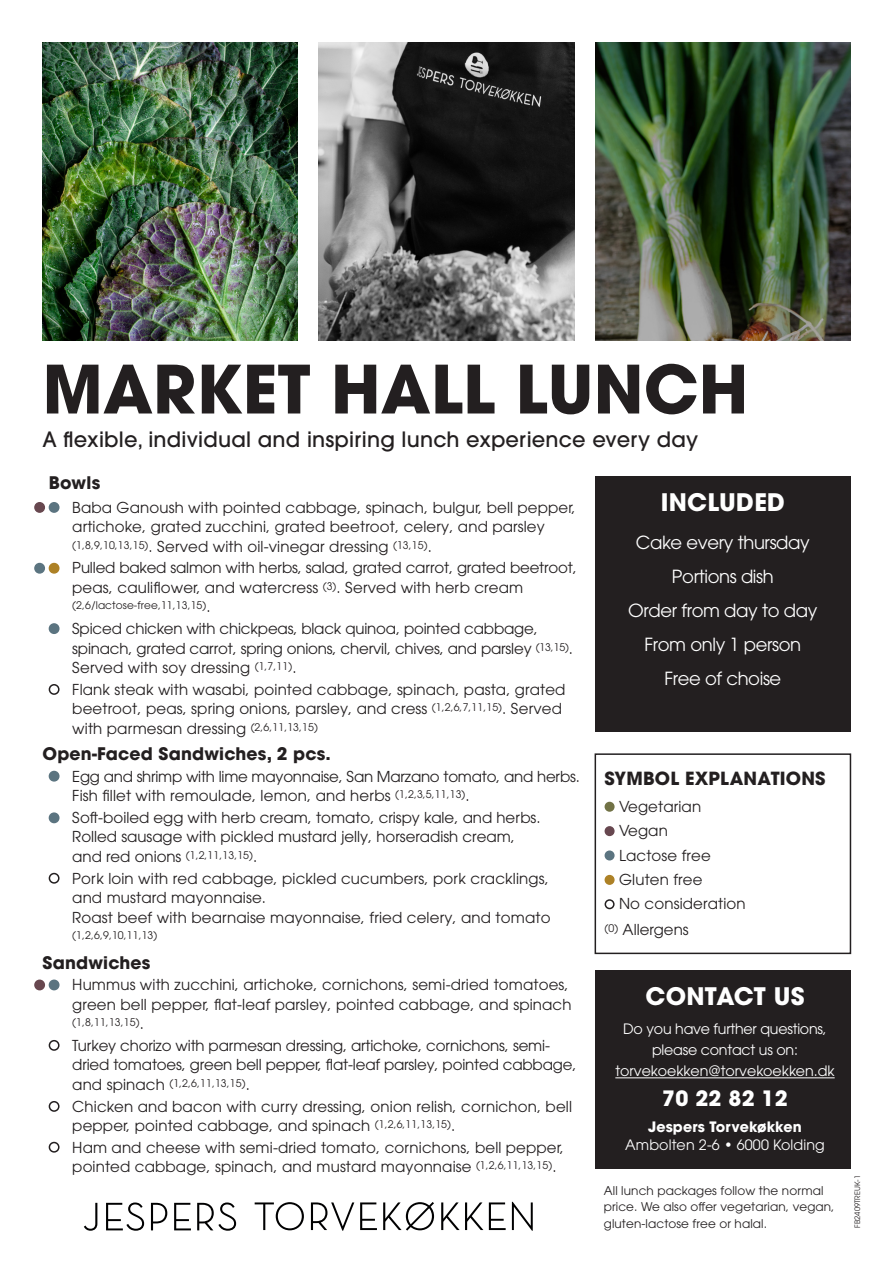
<style>
.page{position:relative;width:893px;height:1263px;background:#fff}
.page>*{position:absolute;margin:0;border:0;box-sizing:border-box;transform-origin:0 0}
.t1{font:700 66px "ITC Avant Garde Pro";color:#231f20}
.t2{font:700 24px "ITC Avant Garde Pro";letter-spacing:.01em;color:#fff}
.t3{font:500 21px "ITC Avant Garde Pro";letter-spacing:.01em;color:#231f20}
.t4{font:700 21px "ITC Avant Garde Pro";letter-spacing:.01em;color:#fff}
.t5{font:18px/34px "ITC Avant Garde Pro";letter-spacing:-.02em;color:#fff;text-align:center}
.t6{font:700 18px "ITC Avant Garde Pro";letter-spacing:.01em;color:#231f20}
.t7{font:700 17.25px "ITC Avant Garde Pro";letter-spacing:.01em;color:#231f20}
.t8{font:15px/19.5px "ITC Avant Garde Pro";letter-spacing:.01em;color:#231f20}
.t9{font:15px/19.5px "ITC Avant Garde Pro";letter-spacing:-.01em;color:#231f20}
.t10{font:15px/19.5px "ITC Avant Garde Pro";letter-spacing:-.015em;color:#231f20}
.t11{font:14.25px/21px "ITC Avant Garde Std";letter-spacing:-.015em;color:#fff;text-align:center}
.t12{font:14.25px "ITC Avant Garde Std";letter-spacing:.01em;color:#fff}
.t13{font:700 14.25px "ITC Avant Garde Pro";letter-spacing:.01em;color:#fff}
.t14{font:12px/16.5px "ITC Avant Garde Std";letter-spacing:.01em;color:#231f20}
.t15{font:10.5px "ITC Avant Garde Pro";letter-spacing:.01em;color:#231f20}
.t16{font:7.5px "ITC Avant Garde Pro";letter-spacing:.01em;color:#231f20}
.s1{font-size:15px}
.s2{font-family:"ITC Avant Garde Pro"}
</style>
<div class="page">
<img style="left:43px;top:43px;width:255px;height:297px">
<img style="left:595px;top:43px;width:255px;height:297px">
<img style="left:319px;top:43px;width:255px;height:297px">
<div style="left:49px;top:503px;width:10px;height:9px;background:#5b7480;border-radius:50%"></div>
<div style="left:49px;top:502px;width:11px;height:11px;border:2px solid #5b7480;border-radius:50%"></div>
<div style="left:49px;top:980px;width:10px;height:10px;background:#5b7480;border-radius:50%"></div>
<div style="left:49px;top:979px;width:11px;height:11px;border:2px solid #5b7480;border-radius:50%"></div>
<div style="left:49px;top:563px;width:10px;height:10px;background:#ad8126;border-radius:50%"></div>
<div style="left:49px;top:563px;width:11px;height:11px;border:2px solid #ad8126;border-radius:50%"></div>
<div style="left:49px;top:624px;width:10px;height:9px;background:#5b7480;border-radius:50%"></div>
<div style="left:49px;top:623px;width:11px;height:11px;border:2px solid #5b7480;border-radius:50%"></div>
<div style="left:49px;top:873px;width:11px;height:11px;border:2px solid #231f20;border-radius:50%"></div>
<div style="left:49px;top:1040px;width:11px;height:11px;border:2px solid #231f20;border-radius:50%"></div>
<div style="left:49px;top:1101px;width:11px;height:11px;border:2px solid #231f20;border-radius:50%"></div>
<div style="left:49px;top:1142px;width:11px;height:10px;border:2px solid #231f20;border-radius:50%"></div>
<div style="left:49px;top:684px;width:11px;height:11px;border:2px solid #231f20;border-radius:50%"></div>
<div style="left:35px;top:503px;width:9px;height:9px;background:#67474f;border-radius:50%"></div>
<div style="left:34px;top:502px;width:11px;height:11px;border:2px solid #67474f;border-radius:50%"></div>
<div style="left:35px;top:980px;width:9px;height:10px;background:#67474f;border-radius:50%"></div>
<div style="left:34px;top:979px;width:11px;height:11px;border:2px solid #67474f;border-radius:50%"></div>
<div style="left:35px;top:563px;width:9px;height:10px;background:#5b7480;border-radius:50%"></div>
<div style="left:34px;top:563px;width:11px;height:11px;border:2px solid #5b7480;border-radius:50%"></div>
<div style="left:49px;top:771px;width:10px;height:10px;background:#5b7480;border-radius:50%"></div>
<div style="left:49px;top:771px;width:11px;height:11px;border:2px solid #5b7480;border-radius:50%"></div>
<div style="left:49px;top:813px;width:10px;height:9px;background:#5b7480;border-radius:50%"></div>
<div style="left:49px;top:812px;width:11px;height:11px;border:2px solid #5b7480;border-radius:50%"></div>
<svg style="left:84px;top:1203px;width:13px;height:28px"></svg>
<svg style="left:106px;top:1202px;width:38px;height:29px"></svg>
<svg style="left:151px;top:1203px;width:16px;height:27px"></svg>
<svg style="left:174px;top:1203px;width:17px;height:27px"></svg>
<svg style="left:197px;top:1202px;width:39px;height:29px"></svg>
<svg style="left:255px;top:1202px;width:49px;height:28px"></svg>
<svg style="left:311px;top:1202px;width:43px;height:29px"></svg>
<svg style="left:360px;top:1202px;width:17px;height:28px"></svg>
<svg style="left:383px;top:1202px;width:51px;height:28px"></svg>
<svg style="left:441px;top:1202px;width:42px;height:28px"></svg>
<svg style="left:489px;top:1202px;width:17px;height:28px"></svg>
<svg style="left:512px;top:1202px;width:21px;height:29px"></svg>
<div style="left:595px;top:970px;width:255px;height:199px;background:#231f20"></div>
<hr style="left:615px;top:1077px;width:220px;height:1px;background:#fff">
<div style="left:595px;top:476px;width:255px;height:256px;background:#231f20"></div>
<div style="left:605px;top:802px;width:9px;height:9px;background:#717245;border-radius:50%"></div>
<div style="left:605px;top:802px;width:10px;height:10px;border:2px solid #717245;border-radius:50%"></div>
<div style="left:605px;top:827px;width:9px;height:8px;background:#67474f;border-radius:50%"></div>
<div style="left:605px;top:826px;width:10px;height:10px;border:2px solid #67474f;border-radius:50%"></div>
<div style="left:605px;top:851px;width:9px;height:9px;background:#5b7480;border-radius:50%"></div>
<div style="left:605px;top:850px;width:10px;height:10px;border:2px solid #5b7480;border-radius:50%"></div>
<div style="left:605px;top:876px;width:9px;height:8px;background:#ad8126;border-radius:50%"></div>
<div style="left:605px;top:875px;width:10px;height:10px;border:2px solid #ad8126;border-radius:50%"></div>
<div style="left:605px;top:899px;width:10px;height:10px;border:2px solid #231f20;border-radius:50%"></div>
<div style="left:595px;top:753px;width:256px;height:201px;border:2px solid #231f20"></div>
<h1 class="t1" style="left:43px;top:345px;width:707px">MARKET HALL LUNCH</h1>
<h3 class="t3" style="left:43px;top:425px;width:657px">A flexible, individual and inspiring lunch experience every day</h3>
<p class="t7" style="left:49px;top:471px;width:53px">Bowls</p>
<p class="t8" style="left:72px;top:497px;width:505px">Baba Ganoush with pointed cabbage, spinach, bulgur, bell pepper, artichoke, grated zucchini, grated beetroot, celery, and parsley <sup>(1,8,9,10,13,15)</sup>. Served with oil-vinegar dressing <sup>(13,15)</sup>.</p>
<p class="t9" style="left:72px;top:558px;width:506px">Pulled baked salmon with herbs, salad, grated carrot, grated beetroot, peas, cauliflower, and watercress <sup>(3)</sup>. Served with herb cream</p>
<p class="t15" style="left:72px;top:599px;width:140px">(2,6/lactose-free,11,13,15)<span class="s1">.</span></p>
<p class="t9" style="left:72px;top:619px;width:502px">Spiced chicken with chickpeas, black quinoa, pointed cabbage, spinach, grated carrot, spring onions, chervil, chives, and parsley <sup>(13,15)</sup>.<br>Served with soy dressing <sup>(1,7,11)</sup>.</p>
<p class="t8" style="left:72px;top:679px;width:495px">Flank steak with wasabi, pointed cabbage, spinach, pasta, grated beetroot, peas, spring onions, parsley, and cress <sup>(1,2,6,7,11,15)</sup>. Served with parmesan dressing <sup>(2,6,11,13,15)</sup></p>
<p class="t7" style="left:43px;top:742px;width:290px">Open-Faced Sandwiches, 2 pcs.</p>
<p class="t10" style="left:72px;top:766px;width:509px">Egg and shrimp with lime mayonnaise, San Marzano tomato, and herbs.<br>Fish fillet with remoulade, lemon, and herbs <sup>(1,2,3,5,11,13)</sup>.</p>
<p class="t8" style="left:72px;top:807px;width:470px">Soft-boiled egg with herb cream, tomato, crispy kale, and herbs.<br>Rolled sausage with pickled mustard jelly, horseradish cream,</p>
<p class="t15" style="left:72px;top:849px;width:187px"><span class="s1">and red onions</span> (1,2,11,13,15)<span class="s1">.</span></p>
<p class="t8" style="left:72px;top:868px;width:480px">Pork loin with red cabbage, pickled cucumbers, pork cracklings, and mustard mayonnaise.<br>Roast beef with bearnaise mayonnaise, fried celery, and tomato</p>
<p class="t15" style="left:72px;top:929px;width:87px">(1,2,6,9,10,11,13)</p>
<p class="t7" style="left:43px;top:951px;width:110px">Sandwiches</p>
<p class="t8" style="left:72px;top:975px;width:501px">Hummus with zucchini, artichoke, cornichons, semi-dried tomatoes, green bell pepper, flat-leaf parsley, pointed cabbage, and spinach</p>
<p class="t15" style="left:72px;top:1016px;width:73px">(1,8,11,13,15)<span class="s1">.</span></p>
<p class="t9" style="left:72px;top:1035px;width:506px">Turkey chorizo with parmesan dressing, artichoke, cornichons, semi&shy;dried tomatoes, green bell pepper, flat-leaf parsley, pointed cabbage,</p>
<p class="t15" style="left:72px;top:1076px;width:179px"><span class="s1">and spinach</span> (1,2,6,11,13,15)<span class="s1">.</span></p>
<p class="t8" style="left:72px;top:1096px;width:501px">Chicken and bacon with curry dressing, onion relish, cornichon, bell pepper, pointed cabbage, and spinach <sup>(1,2,6,11,13,15)</sup>.</p>
<p class="t8" style="left:72px;top:1137px;width:493px">Ham and cheese with semi-dried tomato, cornichons, bell pepper, pointed cabbage, spinach, and mustard mayonnaise <sup>(1,2,6,11,13,15)</sup>.</p>
<h2 class="t2" style="left:661px;top:486px;width:126px">INCLUDED</h2>
<p class="t5" style="left:628px;top:525px;width:191px">Cake every thursday<br>Portions dish<br>Order from day to day<br>From only 1 person<br>Free of choise</p>
<p class="t6" style="left:605px;top:766px;width:222px">SYMBOL EXPLANATIONS</p>
<p class="t8" style="left:619px;top:794px;width:128px;line-height:24.5px">Vegetarian<br>Vegan<br>Lactose free<br>Gluten free<br>No consideration</p>
<p class="t8" style="left:605px;top:920px;width:86px"><sup>(0)</sup> Allergens</p>
<h2 class="t2" style="left:645px;top:980px;width:161px">CONTACT US</h2>
<p class="t11" style="left:615px;top:1018px;width:221px">Do you have further questions, please contact us on: torvekoekken@torvekoekken.dk</p>
<h3 class="t4" style="left:662px;top:1084px;width:127px">70 22 82 12</h3>
<p class="t13" style="left:648px;top:1118px;width:155px">Jespers Torvekøkken</p>
<p class="t12" style="left:625px;top:1136px;width:201px">Ambolten 2-6 <span class="s2">•</span> 6000 Kolding</p>
<p class="t14" style="left:604px;top:1182px;width:232px">All lunch packages follow the normal price. We also offer vegetarian, vegan, gluten-lactose free or halal.</p>
<p class="t16" style="left:853px;top:1228px;width:54px;rotate:-90deg">FB2409TREUK-1</p>
</div>
